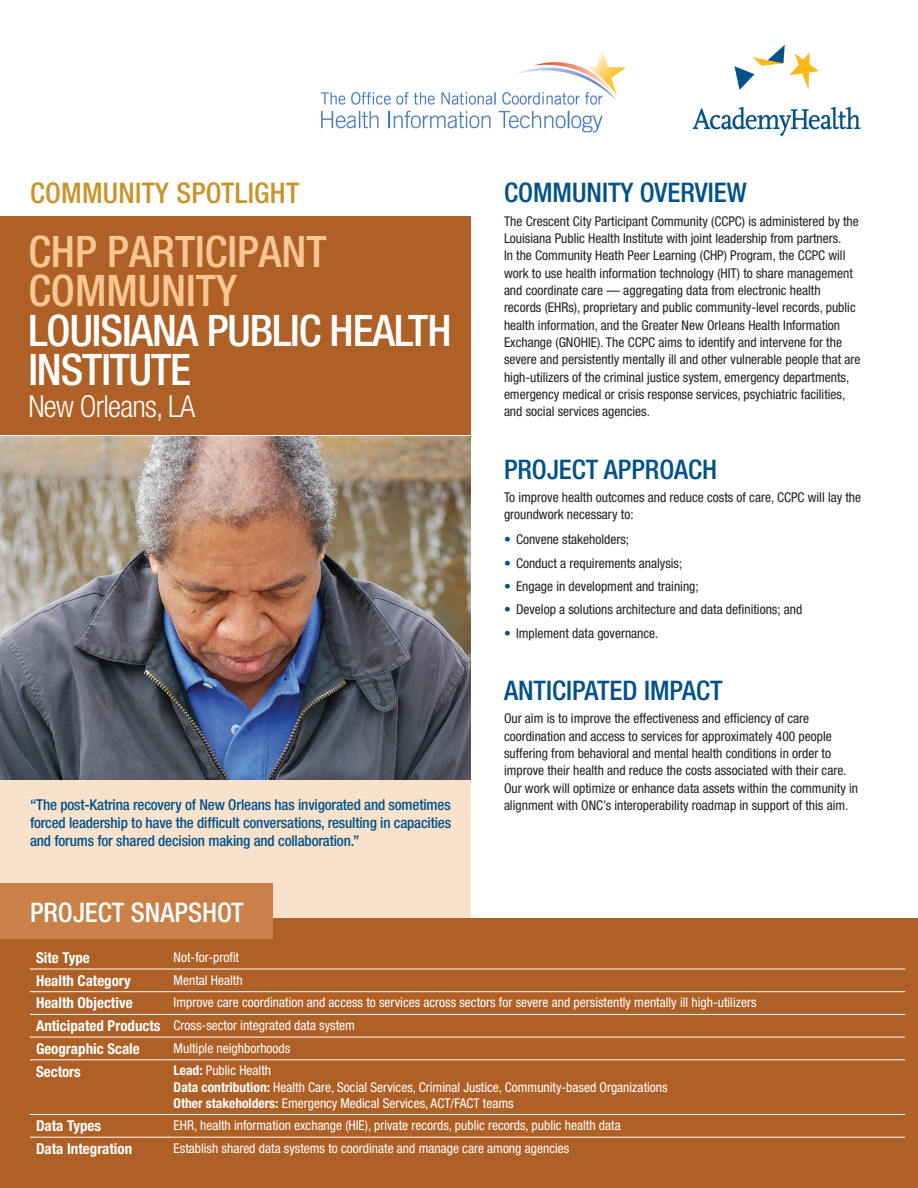
<style>
.page{position:relative;width:918px;height:1188px;background:#fff}
.page>*{position:absolute;margin:0;border:0;box-sizing:border-box;transform-origin:0 0}
.t1{font:500 condensed 43.5px/39.2px "Helvetica Neue LT Std";letter-spacing:-.025em;color:#fff}
.t2{font:300 condensed 30.3px "Helvetica Neue LT Std";letter-spacing:-.025em;color:#fff}
.t3{font:500 condensed 28.5px "Helvetica Neue LT Std";letter-spacing:.01em;color:#c9942a}
.t4{font:500 condensed 27px "Helvetica Neue LT Std";color:#01518a}
.t5{font:500 condensed 27px "Helvetica Neue LT Std";color:#fff}
.t6{font:500 condensed 15px/18px "Helvetica Neue LT Std";letter-spacing:-.01em;color:#01518a;text-align:justify}
.t7{font:700 condensed 15px "Helvetica Neue LT Std";color:#fff}
.t8{font:condensed 13.5px/17.4px "Helvetica Neue LT Std";color:#231f20}
.t9{font:condensed 13.5px "Helvetica Neue LT Std";color:#fff}
.s1{color:#fac694}
.s2{color:#01518a}
.s3{font-weight:700}
</style>
<div class="page">
<div style="left:0;top:918px;width:918px;height:270px;background:#ae6026"></div>
<div style="left:0;top:780px;width:471px;height:138px;background:#f9e2cb"></div>
<div style="left:0;top:216px;width:471px;height:219px;background:#ae6026"></div>
<div style="left:0;top:884px;width:273px;height:55px;background:#ca8046"></div>
<img style="left:320px;top:50px;width:306px;height:83px">
<img style="left:692px;top:45px;width:169px;height:92px">
<img style="left:0;top:436px;width:471px;height:344px">
<hr style="left:30px;top:969px;width:138px;height:1px;background:#fff">
<hr style="left:168px;top:969px;width:737px;height:1px;background:#fff">
<hr style="left:30px;top:991px;width:138px;height:1px;background:#fff">
<hr style="left:168px;top:991px;width:737px;height:1px;background:#fff">
<hr style="left:30px;top:1014px;width:138px;height:1px;background:#fff">
<hr style="left:168px;top:1014px;width:737px;height:1px;background:#fff">
<hr style="left:30px;top:1037px;width:138px;height:1px;background:#fff">
<hr style="left:168px;top:1037px;width:737px;height:1px;background:#fff">
<hr style="left:30px;top:1114px;width:138px;height:1px;background:#fff">
<hr style="left:168px;top:1114px;width:737px;height:1px;background:#fff">
<hr style="left:30px;top:1137px;width:138px;height:1px;background:#fff">
<hr style="left:168px;top:1137px;width:737px;height:1px;background:#fff">
<hr style="left:30px;top:1059px;width:138px;height:1px;background:#fff">
<hr style="left:168px;top:1059px;width:737px;height:1px;background:#fff">
<p class="t3" style="left:30px;top:176px;width:271px">COMMUNITY SPOTLIGHT</p>
<h1 class="t1" style="left:28px;top:232px;width:425px"><span class="s1">CHP PARTICIPANT<br>COMMUNITY<br></span>LOUISIANA PUBLIC HEALTH<br>INSTITUTE</h1>
<h1 class="t2" style="left:28px;top:389px;width:168px">New Orleans, LA</h1>
<p class="t6" style="left:30px;top:796px;width:423px">“The post-Katrina recovery of New Orleans has invigorated and sometimes forced leadership to have the difficult conversations, resulting in capacities and forums for shared decision making and collaboration.”</p>
<h2 class="t4" style="left:504px;top:177px;width:244px">COMMUNITY OVERVIEW</h2>
<p class="t8" style="left:504px;top:212px;width:358px">The Crescent City Participant Community (CCPC) is administered by the Louisiana Public Health Institute with joint leadership from partners.<br>In the Community Heath Peer Learning (CHP) Program, the CCPC will work to use health information technology (HIT) to share management and coordinate care — aggregating data from electronic health records (EHRs), proprietary and public community-level records, public health information, and the Greater New Orleans Health Information Exchange (GNOHIE). The CCPC aims to identify and intervene for the severe and persistently mentally ill and other vulnerable people that are high-utilizers of the criminal justice system, emergency departments, emergency medical or crisis response services, psychiatric facilities, and social services agencies.</p>
<h2 class="t4" style="left:504px;top:453px;width:215px">PROJECT APPROACH</h2>
<p class="t8" style="left:504px;top:488px;width:359px">To improve health outcomes and reduce costs of care, CCPC will lay the groundwork necessary to:</p>
<p class="t8" style="left:504px;top:531px;width:127px"><span class="s2">•</span> Convene stakeholders;</p>
<p class="t8" style="left:504px;top:554px;width:180px"><span class="s2">•</span> Conduct a requirements analysis;</p>
<p class="t8" style="left:504px;top:577px;width:196px"><span class="s2">•</span> Engage in development and training;</p>
<p class="t8" style="left:504px;top:601px;width:300px"><span class="s2">•</span> Develop a solutions architecture and data definitions; and</p>
<p class="t8" style="left:504px;top:624px;width:156px"><span class="s2">•</span> Implement data governance.</p>
<h2 class="t4" style="left:504px;top:674px;width:220px">ANTICIPATED IMPACT</h2>
<p class="t8" style="left:504px;top:710px;width:356px">Our aim is to improve the effectiveness and efficiency of care coordination and access to services for approximately 400 people suffering from behavioral and mental health conditions in order to improve their health and reduce the costs associated with their care.<br>Our work will optimize or enhance data assets within the community in alignment with ONC’s interoperability roadmap in support of this aim.</p>
<h2 class="t5" style="left:30px;top:897px;width:215px">PROJECT SNAPSHOT</h2>
<h3 class="t7" style="left:36px;top:949px;width:55px">Site Type</h3>
<p class="t9" style="left:174px;top:949px;width:67px">Not-for-profit</p>
<h3 class="t7" style="left:36px;top:971px;width:96px">Health Category</h3>
<p class="t9" style="left:174px;top:972px;width:70px">Mental Health</p>
<h3 class="t7" style="left:36px;top:994px;width:98px">Health Objective</h3>
<p class="t9" style="left:174px;top:995px;width:584px">Improve care coordination and access to services across sectors for severe and persistently mentally ill high-utilizers</p>
<h3 class="t7" style="left:36px;top:1017px;width:126px">Anticipated Products</h3>
<p class="t9" style="left:174px;top:1017px;width:183px">Cross-sector integrated data system</p>
<h3 class="t7" style="left:36px;top:1039px;width:105px">Geographic Scale</h3>
<p class="t9" style="left:174px;top:1040px;width:118px">Multiple neighborhoods</p>
<p class="t7" style="left:36px;top:1062px;width:46px">Sectors</p>
<p class="t9" style="left:174px;top:1063px;width:99px"><span class="s3">Lead:</span> Public Health</p>
<p class="t9" style="left:174px;top:1079px;width:496px"><span class="s3">Data contribution:</span> Health Care, Social Services, Criminal Justice, Community-based Organizations</p>
<p class="t9" style="left:174px;top:1096px;width:342px"><span class="s3">Other stakeholders:</span> Emergency Medical Services, ACT/FACT teams</p>
<h3 class="t7" style="left:36px;top:1117px;width:67px">Data Types</h3>
<p class="t9" style="left:174px;top:1118px;width:449px">EHR, health information exchange (HIE), private records, public records, public health data</p>
<h3 class="t7" style="left:36px;top:1139px;width:98px">Data Integration</h3>
<p class="t9" style="left:174px;top:1140px;width:397px">Establish shared data systems to coordinate and manage care among agencies</p>
</div>
